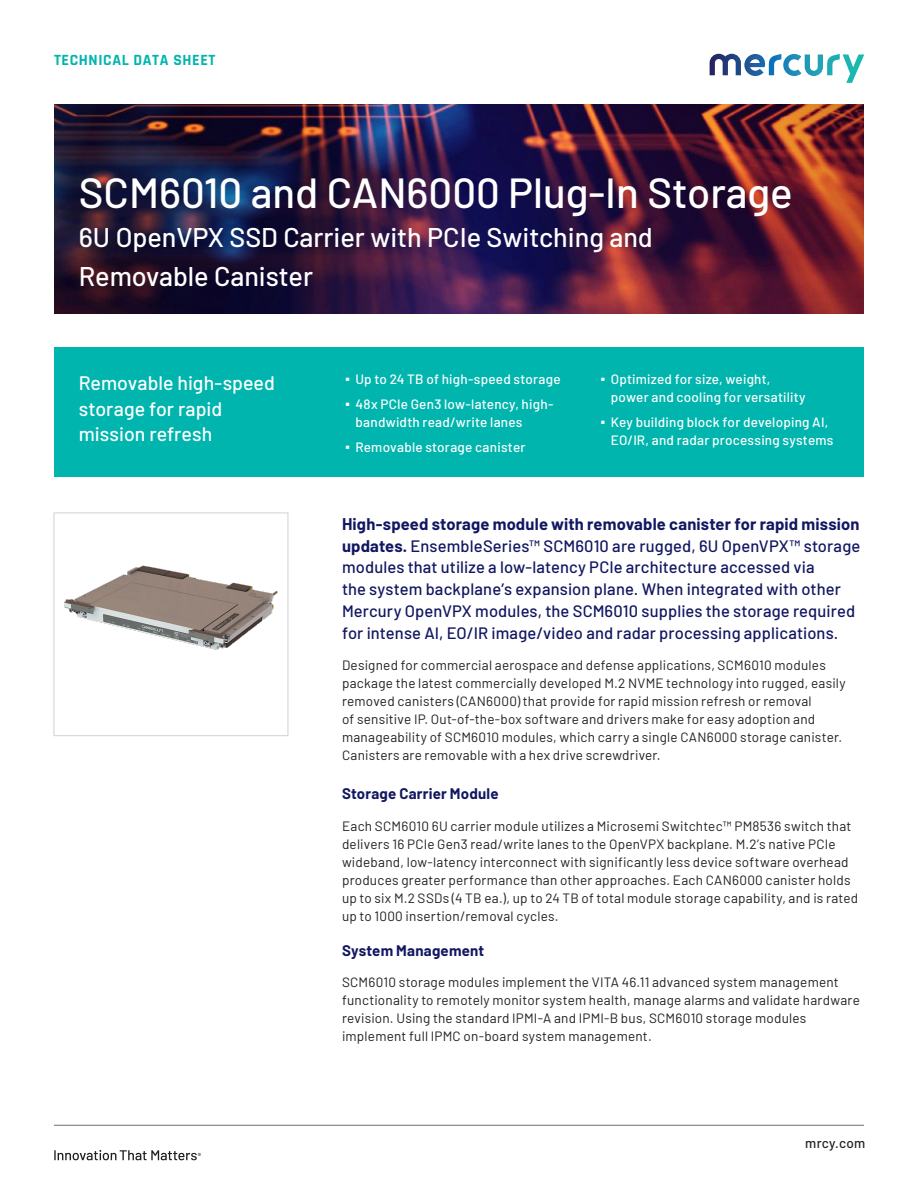
<style>
.page{position:relative;width:918px;height:1188px;background:#fff}
.page>*{position:absolute;margin:0;border:0;box-sizing:border-box;transform-origin:0 0}
.h1_-_title{font:500 42px "Barlow";color:#fff}
.h7_-_title_description{font:500 27px/39px "Barlow";color:#fff}
.b1_-_introduction_13pt{font:500 19.5px/25.5px "Barlow";color:#fff}
.b2_-_body_11pt{font:500 16.5px/21.8px "Barlow";letter-spacing:.005em;color:#121761}
.t1{font:700 15.75px "Rajdhani";letter-spacing:.04em;color:#00b5ae}
.b1_-_introduction_13pt-2{font:700 15px "Barlow";letter-spacing:.015em;color:#121761}
.b2_-_body_11pt-2{font:700 15px "Barlow";letter-spacing:.015em;color:#121761}
.b3_-_body_9pt{font:13.5px/18px "Barlow";letter-spacing:.015em;color:#231f20}
.t2{font:500 13.5px/18px "Barlow";letter-spacing:.015em;color:#fff}
.t3{font:500 13.5px "Barlow";letter-spacing:.015em;color:#231f20}
.s1{font-family:"Arial";font-weight:400;font-size:14.25px}
.s2{font-weight:700}
</style>
<div class="page">
<hr style="left:54px;top:1125px;width:810px;height:1px;background:#6c6d70">
<svg style="left:710px;top:54px;width:154px;height:29px"></svg>
<img style="left:54px;top:104px;width:810px;height:210px">
<svg style="left:54px;top:1150px;width:147px;height:10px"></svg>
<div style="left:54px;top:513px;width:234px;height:223px;border:1px solid #d1d2d4"></div>
<div style="left:54px;top:347px;width:810px;height:129px;background:#00b5ae"></div>
<img style="left:64px;top:565px;width:214px;height:85px">
<p class="t1" style="left:54px;top:51px;width:163px">TECHNICAL DATA SHEET</p>
<p class="h1_-_title" style="left:79px;top:162px;width:715px">SCM6010 and CAN6000 Plug-In Storage</p>
<p class="h7_-_title_description" style="left:79px;top:215px;width:575px">6U OpenVPX SSD Carrier with PCIe Switching and<br>Removable Canister</p>
<p class="b1_-_introduction_13pt" style="left:79px;top:369px;width:198px">Removable high-speed storage for rapid mission refresh</p>
<p class="t2" style="left:345px;top:369px;width:217px"><span class="s1">▪</span> Up to 24 TB of high-speed storage</p>
<p class="t2" style="left:356px;top:394px;width:199px;text-indent:-10px"><span class="s1">▪</span> 48x PCIe Gen3 low-latency, high&shy;bandwidth read/write lanes</p>
<p class="t2" style="left:345px;top:437px;width:182px"><span class="s1">▪</span> Removable storage canister</p>
<p class="t2" style="left:611px;top:369px;width:196px;text-indent:-10px"><span class="s1">▪</span> Optimized for size, weight, power and cooling for versatility</p>
<p class="t2" style="left:611px;top:412px;width:224px;text-indent:-10px"><span class="s1">▪</span> Key building block for developing AI,<br>EO/IR, and radar processing systems</p>
<p class="b2_-_body_11pt" style="left:342px;top:512px;width:520px"><span class="s2">High-speed storage module with removable canister for rapid mission updates.</span> EnsembleSeries™ SCM6010 are rugged, 6U OpenVPX™ storage modules that utilize a low-latency PCIe architecture accessed via<br>the system backplane’s expansion plane. When integrated with other Mercury OpenVPX modules, the SCM6010 supplies the storage required for intense AI, EO/IR image/video and radar processing applications.</p>
<p class="b3_-_body_9pt" style="left:342px;top:655px;width:505px">Designed for commercial aerospace and defense applications, SCM6010 modules package the latest commercially developed M.2 NVME technology into rugged, easily removed canisters (CAN6000) that provide for rapid mission refresh or removal<br>of sensitive IP. Out-of-the-box software and drivers make for easy adoption and manageability of SCM6010 modules, which carry a single CAN6000 storage canister.<br>Canisters are removable with a hex drive screwdriver.</p>
<p class="b1_-_introduction_13pt-2" style="left:342px;top:783px;width:158px">Storage Carrier Module</p>
<p class="b3_-_body_9pt" style="left:342px;top:816px;width:518px">Each SCM6010 6U carrier module utilizes a Microsemi Switchtec™ PM8536 switch that delivers 16 PCIe Gen3 read/write lanes to the OpenVPX backplane. M.2’s native PCIe wideband, low-latency interconnect with significantly less device software overhead produces greater performance than other approaches. Each CAN6000 canister holds up to six M.2 SSDs (4 TB ea.), up to 24 TB of total module storage capability, and is rated up to 1000 insertion/removal cycles.</p>
<p class="b2_-_body_11pt-2" style="left:342px;top:939px;width:144px">System Management</p>
<p class="b3_-_body_9pt" style="left:342px;top:972px;width:519px">SCM6010 storage modules implement the VITA 46.11 advanced system management functionality to remotely monitor system health, manage alarms and validate hardware revision. Using the standard IPMI-A and IPMI-B bus, SCM6010 storage modules implement full IPMC on-board system management.</p>
<p class="t3" style="left:805px;top:1133px;width:61px">mrcy.com</p>
</div>
